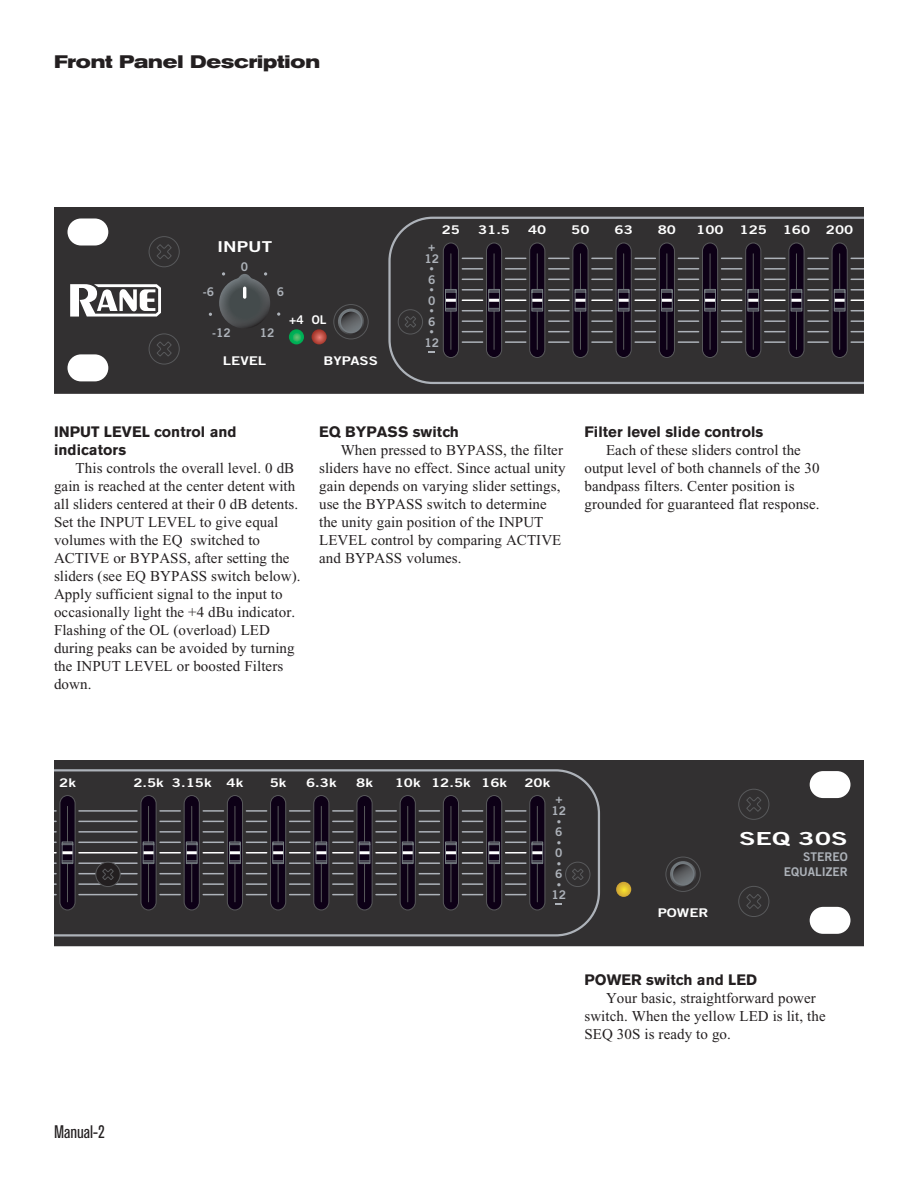
<style>
.page{position:relative;width:918px;height:1188px;background:#fff}
.page>*{position:absolute;margin:0;border:0;box-sizing:border-box;transform-origin:0 0}
.t1{font:700 expanded 18px "Akzidenz Grotesk BE";color:#231f20}
.t2{font:condensed 18px "Akzidenz Grotesk BE";color:#231f20}
.t3{font:18px "Trade Gothic Bold Two";color:#fff;scale:1.5 1}
.t4{font:15px "Times New Roman";letter-spacing:.005em;color:#231f20}
.t5{font:700 15px "Akzidenz Grotesk BE";letter-spacing:.005em;color:#231f20}
.t6{font:15px "Trade Gothic Bold Two";color:#fff;scale:1.25 1}
.t7{font:12px "Trade Gothic Bold Two";color:#fff;scale:1.25 1}
.t8{font:12px/15px "Trade Gothic Bold Two";color:#adb2b9;text-align:right}
.t9{font:12px "Trade Gothic Bold Two";color:#fff}
.t10{font:9px "Trade Gothic Bold Two";color:#adb2b9}
</style>
<div class="page">
<div style="left:54px;top:208px;width:810px;height:186px;background:#323031"></div>
<div style="left:333px;top:304px;width:36px;height:35px;border:1px solid #58595b;border-radius:50%"></div>
<svg style="left:388px;top:217px;width:476px;height:167px;background:#3b393b"></svg>
<svg style="left:277px;top:312px;width:3px;height:4px"></svg>
<svg style="left:443px;top:242px;width:421px;height:116px;background:#342f37"></svg>
<svg style="left:70px;top:236px;width:110px;height:129px;background:#555455"></svg>
<svg style="left:289px;top:329px;width:15px;height:15px"></svg>
<svg style="left:312px;top:329px;width:15px;height:15px"></svg>
<svg style="left:397px;top:309px;width:26px;height:26px"></svg>
<svg style="left:338px;top:309px;width:26px;height:26px"></svg>
<svg style="left:340px;top:311px;width:22px;height:22px"></svg>
<div style="left:339px;top:310px;width:24px;height:23px;border:2px solid #737a7f;border-radius:50%"></div>
<svg style="left:219px;top:272px;width:51px;height:57px;background:#484b4d"></svg>
<div style="left:54px;top:760px;width:810px;height:186px;background:#323031"></div>
<div style="left:666px;top:857px;width:35px;height:35px;border:1px solid #58595b;border-radius:50%"></div>
<svg style="left:54px;top:769px;width:546px;height:168px;background:#3b3a3b"></svg>
<svg style="left:556px;top:903px;width:6px;height:2px"></svg>
<svg style="left:616px;top:882px;width:15px;height:15px"></svg>
<svg style="left:670px;top:861px;width:26px;height:26px"></svg>
<svg style="left:672px;top:863px;width:22px;height:22px"></svg>
<div style="left:672px;top:863px;width:23px;height:23px;border:2px solid #737a7f;border-radius:50%"></div>
<svg style="left:738px;top:788px;width:32px;height:129px;background:#343334"></svg>
<svg style="left:54px;top:795px;width:492px;height:116px;background:#343037"></svg>
<svg style="left:565px;top:861px;width:26px;height:26px"></svg>
<p class="t1" style="left:54px;top:56px;width:268px">Front Panel Description</p>
<p class="t6" style="left:217px;top:241px;width:46px">INPUT</p>
<p class="t8" style="left:241px;top:261px;width:9px">0</p>
<p class="t8" style="left:203px;top:285px;width:13px">-6</p>
<p class="t8" style="left:277px;top:285px;width:9px">6</p>
<p class="t8" style="left:212px;top:326px;width:20px">-12</p>
<p class="t8" style="left:260px;top:326px;width:16px">12</p>
<p class="t9" style="left:289px;top:315px;width:39px">+4 OL</p>
<p class="t7" style="left:223px;top:356px;width:36px">LEVEL</p>
<p class="t7" style="left:323px;top:356px;width:45px">BYPASS</p>
<p class="t7" style="left:442px;top:226px;width:16px">25</p>
<p class="t7" style="left:528px;top:226px;width:16px">40</p>
<p class="t7" style="left:615px;top:226px;width:16px">63</p>
<p class="t7" style="left:478px;top:226px;width:27px">31.5</p>
<p class="t7" style="left:571px;top:226px;width:16px">50</p>
<p class="t7" style="left:696px;top:226px;width:23px">100</p>
<p class="t7" style="left:658px;top:226px;width:16px">80</p>
<p class="t7" style="left:783px;top:226px;width:23px">160</p>
<p class="t7" style="left:740px;top:226px;width:23px">125</p>
<p class="t7" style="left:826px;top:226px;width:23px">200</p>
<p class="t8" style="left:428px;top:240px;width:9px">+</p>
<p class="t8" style="left:425px;top:252px;width:16px">12</p>
<p class="t10" style="left:430px;top:266px;width:6px">•</p>
<p class="t10" style="left:430px;top:287px;width:6px">•</p>
<p class="t8" style="left:428px;top:273px;width:9px">6</p>
<p class="t8" style="left:428px;top:294px;width:9px">0</p>
<p class="t10" style="left:430px;top:308px;width:6px">•</p>
<p class="t8" style="left:428px;top:315px;width:9px">6</p>
<p class="t10" style="left:430px;top:329px;width:6px">•</p>
<p class="t8" style="left:425px;top:336px;width:16px">12</p>
<p class="t5" style="left:54px;top:426px;width:184px">INPUT LEVEL control and</p>
<p class="t5" style="left:54px;top:444px;width:74px">indicators</p>
<p class="t4" style="left:76px;top:462px;width:220px">This controls the overall level. 0 dB</p>
<p class="t4" style="left:54px;top:480px;width:243px">gain is reached at the center detent with</p>
<p class="t4" style="left:54px;top:498px;width:246px">all sliders centered at their 0 dB detents.</p>
<p class="t4" style="left:54px;top:516px;width:226px">Set the INPUT LEVEL to give equal</p>
<p class="t4" style="left:54px;top:534px;width:208px">volumes with the EQ switched to</p>
<p class="t4" style="left:54px;top:552px;width:237px">ACTIVE or BYPASS, after setting the</p>
<p class="t4" style="left:54px;top:570px;width:248px">sliders (see EQ BYPASS switch below).</p>
<p class="t4" style="left:54px;top:588px;width:230px">Apply sufficient signal to the input to</p>
<p class="t4" style="left:54px;top:606px;width:243px">occasionally light the +4 dBu indicator.</p>
<p class="t4" style="left:54px;top:624px;width:217px">Flashing of the OL (overload) LED</p>
<p class="t4" style="left:54px;top:642px;width:242px">during peaks can be avoided by turning</p>
<p class="t4" style="left:54px;top:660px;width:231px">the INPUT LEVEL or boosted Filters</p>
<p class="t4" style="left:54px;top:678px;width:39px">down.</p>
<p class="t5" style="left:319px;top:426px;width:141px">EQ BYPASS switch</p>
<p class="t4" style="left:341px;top:444px;width:224px">When pressed to BYPASS, the filter</p>
<p class="t4" style="left:319px;top:462px;width:248px">sliders have no effect. Since actual unity</p>
<p class="t4" style="left:319px;top:480px;width:243px">gain depends on varying slider settings,</p>
<p class="t4" style="left:319px;top:498px;width:229px">use the BYPASS switch to determine</p>
<p class="t4" style="left:319px;top:516px;width:226px">the unity gain position of the INPUT</p>
<p class="t4" style="left:319px;top:534px;width:244px">LEVEL control by comparing ACTIVE</p>
<p class="t4" style="left:319px;top:552px;width:144px">and BYPASS volumes.</p>
<p class="t5" style="left:584px;top:426px;width:180px">Filter level slide controls</p>
<p class="t4" style="left:606px;top:444px;width:196px">Each of these sliders control the</p>
<p class="t4" style="left:584px;top:462px;width:237px">output level of both channels of the 30</p>
<p class="t4" style="left:584px;top:480px;width:212px">bandpass filters. Center position is</p>
<p class="t4" style="left:584px;top:498px;width:237px">grounded for guaranteed flat response.</p>
<p class="t7" style="left:59px;top:778px;width:15px">2k</p>
<p class="t7" style="left:172px;top:778px;width:33px">3.15k</p>
<p class="t7" style="left:133px;top:778px;width:26px">2.5k</p>
<p class="t7" style="left:270px;top:778px;width:15px">5k</p>
<p class="t7" style="left:227px;top:778px;width:15px">4k</p>
<p class="t7" style="left:356px;top:778px;width:15px">8k</p>
<p class="t7" style="left:306px;top:778px;width:26px">6.3k</p>
<p class="t7" style="left:395px;top:778px;width:22px">10k</p>
<p class="t7" style="left:524px;top:778px;width:22px">20k</p>
<p class="t7" style="left:431px;top:778px;width:62px">12.5k 16k</p>
<p class="t8" style="left:555px;top:792px;width:9px">+</p>
<p class="t8" style="left:552px;top:805px;width:16px">12</p>
<p class="t10" style="left:557px;top:818px;width:6px">•</p>
<p class="t10" style="left:557px;top:839px;width:6px">•</p>
<p class="t8" style="left:555px;top:826px;width:9px">6</p>
<p class="t8" style="left:555px;top:847px;width:9px">0</p>
<p class="t10" style="left:557px;top:860px;width:6px">•</p>
<p class="t8" style="left:555px;top:868px;width:9px">6</p>
<p class="t10" style="left:557px;top:881px;width:6px">•</p>
<p class="t8" style="left:552px;top:888px;width:16px">12</p>
<p class="t7" style="left:658px;top:909px;width:42px">POWER</p>
<p class="t3" style="left:739px;top:832px;width:74px">SEQ 30S</p>
<p class="t8" style="left:784px;top:850px;width:66px">STEREO<br>EQUALIZER</p>
<p class="t5" style="left:584px;top:974px;width:174px">POWER switch and LED</p>
<p class="t4" style="left:606px;top:993px;width:211px">Your basic, straightforward power</p>
<p class="t4" style="left:584px;top:1011px;width:243px">switch. When the yellow LED is lit, the</p>
<p class="t4" style="left:584px;top:1029px;width:148px">SEQ 30S is ready to go.</p>
<p class="t2" style="left:54px;top:1125px;width:52px">Manual-2</p>
</div>
